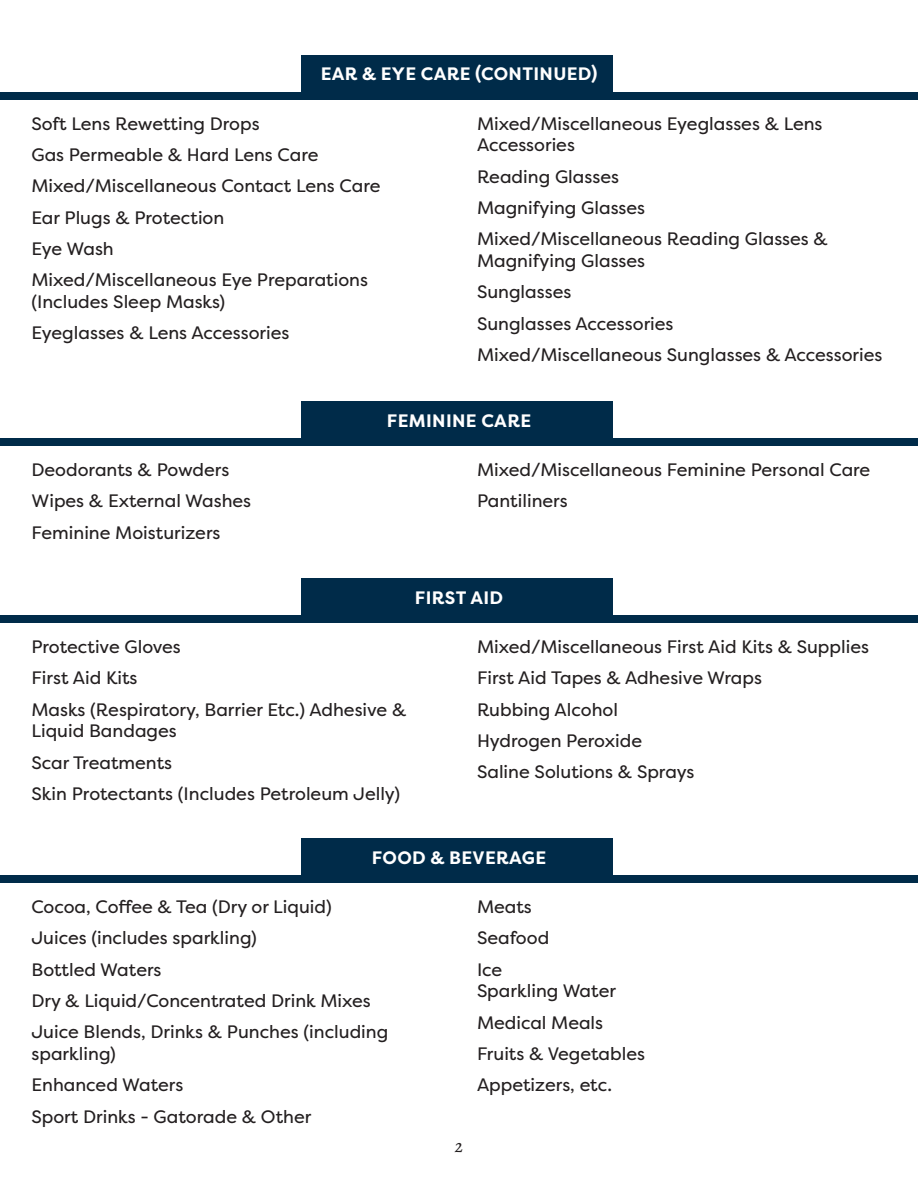
<style>
.page{position:relative;width:918px;height:1188px;background:#fff}
.page>*{position:absolute;margin:0;border:0;box-sizing:border-box;transform-origin:0 0}
.t1{font:18px/21.6px "Filson Pro";color:#231f20}
.t2{font:700 18px "Filson Pro";letter-spacing:.02em;color:#fff}
.t3{font:italic 18px "Alegreya";color:#231f20}
</style>
<div class="page">
<div style="left:301px;top:55px;width:311px;height:39px;background:#002b49"></div>
<div style="left:301px;top:401px;width:311px;height:40px;background:#002b49"></div>
<div style="left:301px;top:578px;width:311px;height:40px;background:#002b49"></div>
<div style="left:301px;top:838px;width:311px;height:40px;background:#002b49"></div>
<div style="left:0;top:92px;width:918px;height:8px;background:#002b49"></div>
<div style="left:0;top:438px;width:918px;height:8px;background:#002b49"></div>
<div style="left:0;top:615px;width:918px;height:8px;background:#002b49"></div>
<div style="left:0;top:875px;width:918px;height:8px;background:#002b49"></div>
<p class="t2" style="left:321px;top:63px;width:278px">EAR &amp; EYE CARE (CONTINUED)</p>
<p class="t1" style="left:32px;top:112px;width:230px">Soft Lens Rewetting Drops</p>
<p class="t1" style="left:32px;top:144px;width:288px">Gas Permeable &amp; Hard Lens Care</p>
<p class="t1" style="left:32px;top:175px;width:350px">Mixed/Miscellaneous Contact Lens Care</p>
<p class="t1" style="left:32px;top:206px;width:194px">Ear Plugs &amp; Protection</p>
<p class="t1" style="left:32px;top:238px;width:84px">Eye Wash</p>
<p class="t1" style="left:32px;top:269px;width:338px">Mixed/Miscellaneous Eye Preparations (Includes Sleep Masks)</p>
<p class="t1" style="left:32px;top:322px;width:259px">Eyeglasses &amp; Lens Accessories</p>
<p class="t1" style="left:477px;top:112px;width:347px">Mixed/Miscellaneous Eyeglasses &amp; Lens<br>Accessories</p>
<p class="t1" style="left:477px;top:165px;width:143px">Reading Glasses</p>
<p class="t1" style="left:477px;top:197px;width:170px">Magnifying Glasses</p>
<p class="t1" style="left:477px;top:228px;width:352px">Mixed/Miscellaneous Reading Glasses &amp;<br>Magnifying Glasses</p>
<p class="t1" style="left:477px;top:281px;width:96px">Sunglasses</p>
<p class="t1" style="left:477px;top:312px;width:198px">Sunglasses Accessories</p>
<p class="t1" style="left:477px;top:344px;width:407px">Mixed/Miscellaneous Sunglasses &amp; Accessories</p>
<p class="t1" style="left:32px;top:459px;width:199px">Deodorants &amp; Powders</p>
<p class="t1" style="left:32px;top:490px;width:221px">Wipes &amp; External Washes</p>
<p class="t1" style="left:32px;top:521px;width:191px">Feminine Moisturizers</p>
<p class="t2" style="left:387px;top:409px;width:146px">FEMININE CARE</p>
<p class="t1" style="left:477px;top:459px;width:395px">Mixed/Miscellaneous Feminine Personal Care</p>
<p class="t1" style="left:477px;top:490px;width:92px">Pantiliners</p>
<p class="t2" style="left:415px;top:586px;width:90px">FIRST AID</p>
<p class="t1" style="left:32px;top:636px;width:151px">Protective Gloves</p>
<p class="t1" style="left:32px;top:667px;width:108px">First Aid Kits</p>
<p class="t1" style="left:32px;top:698px;width:376px">Masks (Respiratory, Barrier Etc.) Adhesive &amp;<br>Liquid Bandages</p>
<p class="t1" style="left:32px;top:751px;width:142px">Scar Treatments</p>
<p class="t1" style="left:32px;top:783px;width:370px">Skin Protectants (Includes Petroleum Jelly)</p>
<p class="t1" style="left:477px;top:636px;width:394px">Mixed/Miscellaneous First Aid Kits &amp; Supplies</p>
<p class="t1" style="left:477px;top:667px;width:286px">First Aid Tapes &amp; Adhesive Wraps</p>
<p class="t1" style="left:477px;top:698px;width:143px">Rubbing Alcohol</p>
<p class="t1" style="left:477px;top:730px;width:167px">Hydrogen Peroxide</p>
<p class="t1" style="left:477px;top:761px;width:219px">Saline Solutions &amp; Sprays</p>
<p class="t2" style="left:372px;top:846px;width:176px">FOOD &amp; BEVERAGE</p>
<p class="t1" style="left:32px;top:896px;width:302px">Cocoa, Coffee &amp; Tea (Dry or Liquid)</p>
<p class="t1" style="left:32px;top:927px;width:227px">Juices (includes sparkling)</p>
<p class="t1" style="left:32px;top:958px;width:132px">Bottled Waters</p>
<p class="t1" style="left:32px;top:990px;width:341px">Dry &amp; Liquid/Concentrated Drink Mixes</p>
<p class="t1" style="left:32px;top:1021px;width:358px">Juice Blends, Drinks &amp; Punches (including sparkling)</p>
<p class="t1" style="left:32px;top:1074px;width:153px">Enhanced Waters</p>
<p class="t1" style="left:32px;top:1105px;width:281px">Sport Drinks - Gatorade &amp; Other</p>
<p class="t1" style="left:477px;top:896px;width:56px">Meats</p>
<p class="t1" style="left:477px;top:927px;width:74px">Seafood</p>
<p class="t1" style="left:477px;top:958px;width:141px">Ice<br>Sparkling Water</p>
<p class="t1" style="left:477px;top:1011px;width:128px">Medical Meals</p>
<p class="t1" style="left:477px;top:1043px;width:170px">Fruits &amp; Vegetables</p>
<p class="t1" style="left:477px;top:1074px;width:137px">Appetizers, etc.</p>
<p class="t3" style="left:455px;top:1134px;width:10px">2</p>
</div>
